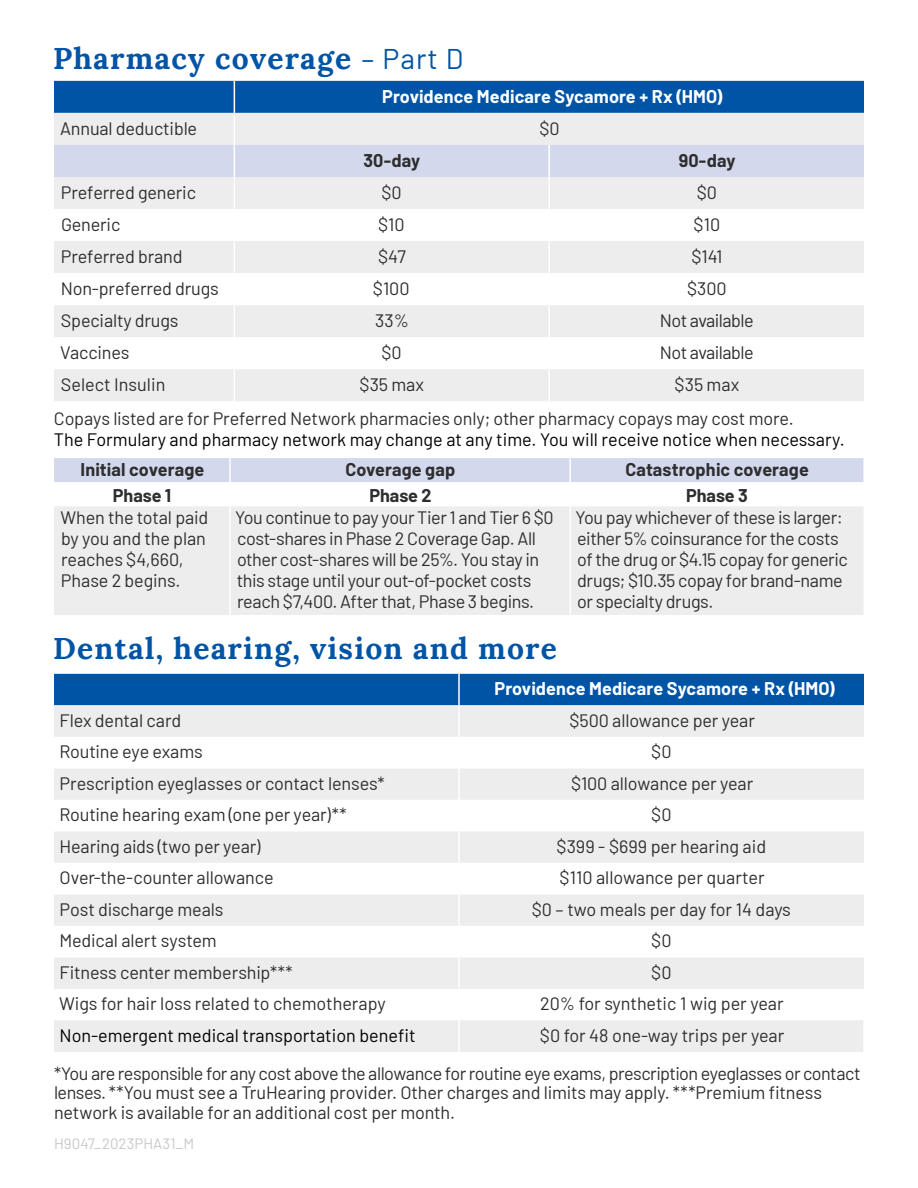
<style>
.page{position:relative;width:918px;height:1188px;background:#fff}
.page>*{position:absolute;margin:0;border:0;box-sizing:border-box;transform-origin:0 0}
.t1{font:700 30px "Lora";letter-spacing:.04em;color:#0054a6}
.t2{font:18px/21px "Barlow";letter-spacing:-.01em;color:#2e2e2f}
.t3{font:18px "Barlow";color:#000}
.t4{font:700 18px "Barlow";letter-spacing:.005em;color:#2e2e2f}
.t5{font:700 18px "Barlow";letter-spacing:.005em;color:#fff}
.t6{font:18px "Barlow";letter-spacing:-.03em;color:#2e2e2f}
.t7{font:15px "Barlow";letter-spacing:.01em;color:#c7c8ca}
.s1{font-family:"Barlow";font-weight:400;font-size:28.5px}
</style>
<div class="page">
<div style="left:54px;top:458px;width:809px;height:24px;background:#d3d8ed"></div>
<div style="left:54px;top:506px;width:809px;height:109px;background:#ededee"></div>
<hr style="left:229px;top:458px;width:2px;height:24px;background:#fff">
<hr style="left:569px;top:458px;width:2px;height:24px;background:#fff">
<hr style="left:229px;top:506px;width:2px;height:109px;background:#fff">
<hr style="left:569px;top:506px;width:2px;height:109px;background:#fff">
<div style="left:54px;top:674px;width:810px;height:31px;background:#0054a6"></div>
<svg style="left:54px;top:705px;width:810px;height:347px;fill:#ededee"></svg>
<svg style="left:54px;top:737px;width:810px;height:220px"></svg>
<svg style="left:54px;top:800px;width:810px;height:31px"></svg>
<hr style="left:458px;top:674px;width:2px;height:31px;background:#fff">
<hr style="left:458px;top:705px;width:2px;height:32px;background:#fff">
<hr style="left:458px;top:737px;width:2px;height:31px;background:#fff">
<hr style="left:458px;top:768px;width:2px;height:32px;background:#fff">
<hr style="left:458px;top:800px;width:2px;height:31px;background:#fff">
<hr style="left:458px;top:831px;width:2px;height:32px;background:#fff">
<hr style="left:458px;top:863px;width:2px;height:31px;background:#fff">
<hr style="left:458px;top:894px;width:2px;height:32px;background:#fff">
<hr style="left:458px;top:926px;width:2px;height:31px;background:#fff">
<hr style="left:458px;top:957px;width:2px;height:32px;background:#fff">
<hr style="left:458px;top:989px;width:2px;height:31px;background:#fff">
<hr style="left:458px;top:1020px;width:2px;height:32px;background:#fff">
<hr style="left:863px;top:1020px;width:2px;height:32px;background:#fff">
<div style="left:54px;top:81px;width:810px;height:32px;background:#0054a6"></div>
<svg style="left:54px;top:113px;width:810px;height:288px;fill:#ededee"></svg>
<div style="left:54px;top:145px;width:810px;height:32px;background:#d3d8ed"></div>
<div style="left:54px;top:177px;width:810px;height:160px;background:#ededee"></div>
<svg style="left:54px;top:209px;width:810px;height:96px"></svg>
<hr style="left:234px;top:81px;width:1px;height:32px;background:#fff">
<hr style="left:234px;top:113px;width:1px;height:32px;background:#fff">
<hr style="left:234px;top:145px;width:1px;height:32px;background:#fff">
<hr style="left:234px;top:177px;width:1px;height:32px;background:#fff">
<hr style="left:234px;top:241px;width:1px;height:32px;background:#fff">
<hr style="left:234px;top:305px;width:1px;height:32px;background:#fff">
<hr style="left:234px;top:337px;width:1px;height:32px;background:#fff">
<hr style="left:234px;top:369px;width:1px;height:32px;background:#fff">
<hr style="left:548px;top:145px;width:2px;height:32px;background:#fff">
<hr style="left:548px;top:177px;width:2px;height:32px;background:#fff">
<hr style="left:548px;top:209px;width:2px;height:32px;background:#fff">
<hr style="left:548px;top:241px;width:2px;height:32px;background:#fff">
<hr style="left:548px;top:273px;width:2px;height:32px;background:#fff">
<hr style="left:548px;top:305px;width:2px;height:32px;background:#fff">
<hr style="left:548px;top:337px;width:2px;height:32px;background:#fff">
<hr style="left:548px;top:369px;width:2px;height:32px;background:#fff">
<h2 class="t1" style="left:53px;top:36px;width:412px">Pharmacy coverage <span class="s1">– Part D</span></h2>
<p class="t5" style="left:382px;top:83px;width:342px">Providence Medicare Sycamore + Rx (HMO)</p>
<p class="t2" style="left:60px;top:117px;width:138px">Annual deductible</p>
<p class="t2" style="left:539px;top:117px;width:22px">$0</p>
<p class="t4" style="left:363px;top:147px;width:58px">30-day</p>
<p class="t4" style="left:679px;top:147px;width:58px">90-day</p>
<p class="t2" style="left:382px;top:181px;width:22px">$0</p>
<p class="t2" style="left:697px;top:181px;width:22px">$0</p>
<p class="t2" style="left:61px;top:181px;width:137px">Preferred generic</p>
<p class="t2" style="left:61px;top:213px;width:61px">Generic</p>
<p class="t2" style="left:378px;top:213px;width:28px">$10</p>
<p class="t2" style="left:694px;top:213px;width:28px">$10</p>
<p class="t2" style="left:61px;top:245px;width:123px">Preferred brand</p>
<p class="t2" style="left:61px;top:277px;width:160px">Non-preferred drugs</p>
<p class="t2" style="left:373px;top:277px;width:38px">$100</p>
<p class="t2" style="left:687px;top:277px;width:41px">$300</p>
<p class="t2" style="left:61px;top:309px;width:119px">Specialty drugs</p>
<p class="t2" style="left:60px;top:341px;width:71px">Vaccines</p>
<p class="t6" style="left:660px;top:340px;width:95px">Not available</p>
<p class="t2" style="left:61px;top:373px;width:106px">Select Insulin</p>
<p class="t2" style="left:378px;top:245px;width:29px">$47</p>
<p class="t2" style="left:692px;top:245px;width:32px">$141</p>
<p class="t2" style="left:375px;top:309px;width:35px">33%</p>
<p class="t6" style="left:660px;top:308px;width:95px">Not available</p>
<p class="t2" style="left:382px;top:341px;width:22px">$0</p>
<p class="t2" style="left:359px;top:373px;width:66px">$35 max</p>
<p class="t2" style="left:675px;top:373px;width:66px">$35 max</p>
<p class="t2" style="left:54px;top:407px;width:741px">Copays listed are for Preferred Network pharmacies only; other pharmacy copays may cost more.</p>
<p class="t3" style="left:54px;top:426px;width:792px">The Formulary and pharmacy network may change at any time. You will receive notice when necessary.</p>
<p class="t4" style="left:81px;top:456px;width:125px">Initial coverage</p>
<p class="t4" style="left:345px;top:456px;width:112px">Coverage gap</p>
<p class="t4" style="left:625px;top:456px;width:185px">Catastrophic coverage</p>
<p class="t4" style="left:113px;top:482px;width:60px">Phase 1</p>
<p class="t4" style="left:369px;top:482px;width:64px">Phase 2</p>
<p class="t2" style="left:235px;top:506px;width:320px">You continue to pay your Tier 1 and Tier 6 $0 cost-shares in Phase 2 Coverage Gap. All other cost-shares will be 25%. You stay in this stage until your out-of-pocket costs reach $7,400. After that, Phase 3 begins.</p>
<h2 class="t1" style="left:53px;top:625px;width:505px">Dental, hearing, vision and more</h2>
<p class="t4" style="left:686px;top:482px;width:63px">Phase 3</p>
<p class="t2" style="left:576px;top:506px;width:274px">You pay whichever of these is larger: either 5% coinsurance for the costs of the drug or $4.15 copay for generic drugs; $10.35 copay for brand-name or specialty drugs.</p>
<p class="t2" style="left:60px;top:506px;width:149px">When the total paid by you and the plan reaches $4,660,<br>Phase 2 begins.</p>
<p class="t5" style="left:495px;top:676px;width:342px">Providence Medicare Sycamore + Rx (HMO)</p>
<p class="t2" style="left:569px;top:708px;width:187px">$500 allowance per year</p>
<p class="t2" style="left:59px;top:708px;width:123px">Flex dental card</p>
<p class="t2" style="left:59px;top:740px;width:145px">Routine eye exams</p>
<p class="t2" style="left:651px;top:740px;width:22px">$0</p>
<p class="t2" style="left:60px;top:771px;width:327px">Prescription eyeglasses or contact lenses*</p>
<p class="t2" style="left:59px;top:803px;width:289px">Routine hearing exam (one per year)**</p>
<p class="t2" style="left:651px;top:803px;width:22px">$0</p>
<p class="t2" style="left:59px;top:834px;width:203px">Hearing aids (two per year)</p>
<p class="t2" style="left:59px;top:866px;width:216px">Over-the-counter allowance</p>
<p class="t2" style="left:560px;top:866px;width:207px">$110 allowance per quarter</p>
<p class="t2" style="left:60px;top:897px;width:165px">Post discharge meals</p>
<p class="t2" style="left:59px;top:929px;width:159px">Medical alert system</p>
<p class="t2" style="left:651px;top:929px;width:22px">$0</p>
<p class="t2" style="left:59px;top:960px;width:235px">Fitness center membership***</p>
<p class="t2" style="left:59px;top:992px;width:328px">Wigs for hair loss related to chemotherapy</p>
<p class="t2" style="left:540px;top:992px;width:245px">20% for synthetic 1 wig per year</p>
<p class="t3" style="left:60px;top:1022px;width:358px">Non-emergent medical transportation benefit</p>
<p class="t2" style="left:571px;top:771px;width:184px">$100 allowance per year</p>
<p class="t2" style="left:557px;top:834px;width:211px">$399 - $699 per hearing aid</p>
<p class="t2" style="left:532px;top:897px;width:261px">$0 – two meals per day for 14 days</p>
<p class="t2" style="left:651px;top:960px;width:22px">$0</p>
<p class="t2" style="left:540px;top:1023px;width:246px">$0 for 48 one-way trips per year</p>
<p class="t2" style="left:54px;top:1062px;width:808px;line-height:19.5px">*You are responsible for any cost above the allowance for routine eye exams, prescription eyeglasses or contact lenses. **You must see a TruHearing provider. Other charges and limits may apply. ***Premium fitness network is available for an additional cost per month.</p>
<p class="t7" style="left:54px;top:1133px;width:142px">H9047_2023PHA31_M</p>
</div>
